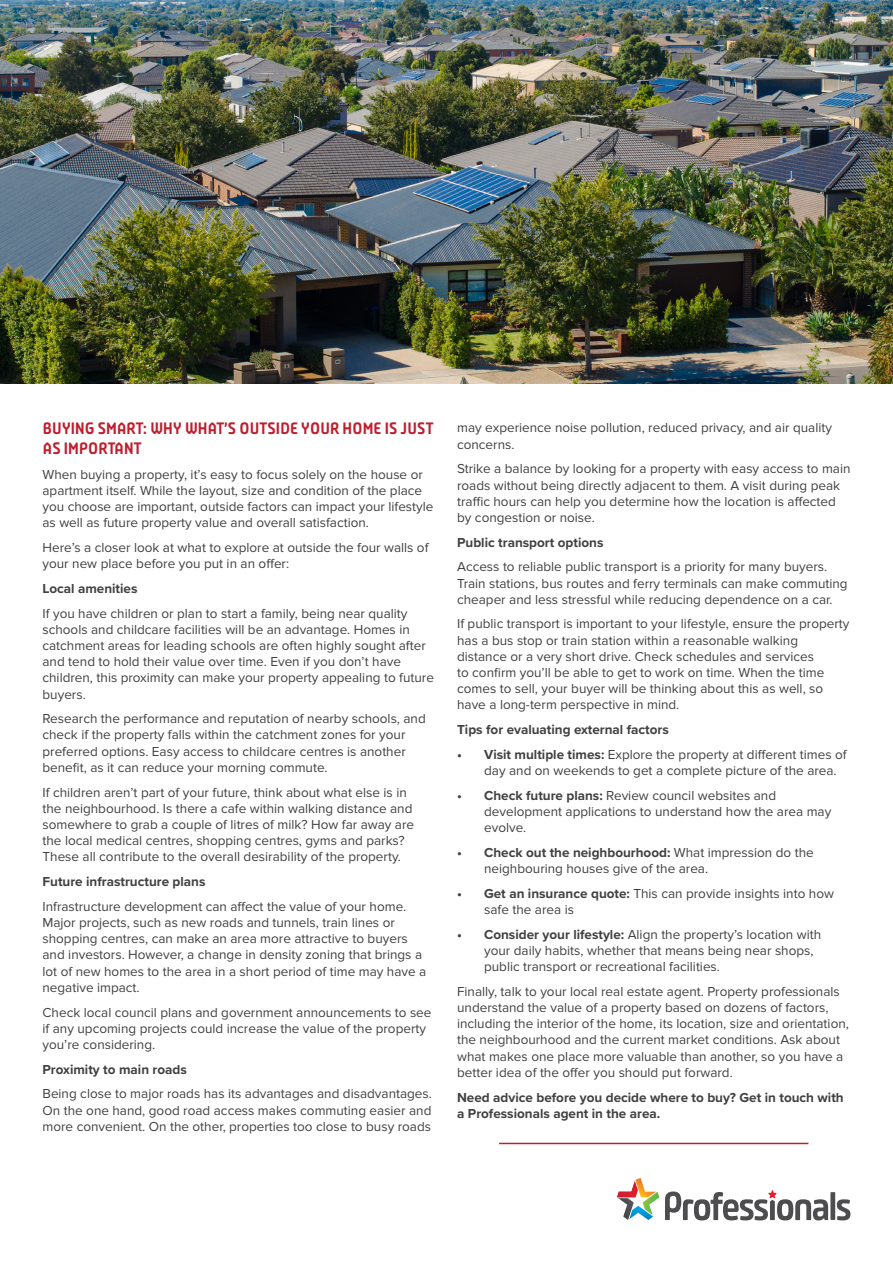
<style>
.page{position:relative;width:893px;height:1263px;background:#fff}
.page>*{position:absolute;margin:0;border:0;box-sizing:border-box;transform-origin:0 0}
.t1{font:700 16.5px/19.8px "Plau";letter-spacing:-.03em;color:#be1e2d}
.t2{font:13.5px/16.2px "Proxima Nova";color:#414042}
.t3{font:700 13.5px/16.2px "Proxima Nova";color:#414042}
.s1{font-weight:700}
</style>
<div class="page">
<hr style="left:499px;top:1143px;width:309px;height:1px;background:#be1e2d">
<div style="left:830px;top:1192px;width:5px;height:28px;background:#4d4d4f"></div>
<svg style="left:837px;top:1199px;width:13px;height:21px"></svg>
<svg style="left:665px;top:1190px;width:163px;height:30px"></svg>
<svg style="left:617px;top:1178px;width:42px;height:42px"></svg>
<img style="left:0;top:0;width:893px;height:383px">
<p class="t1" style="left:43px;top:418px;width:393px">BUYING SMART: WHY WHAT’S OUTSIDE YOUR HOME IS JUST<br>AS IMPORTANT</p>
<p class="t2" style="left:43px;top:466px;width:392px">When buying a property, it’s easy to focus solely on the house or apartment itself. While the layout, size and condition of the place you choose are important, outside factors can impact your lifestyle as well as future property value and overall satisfaction.</p>
<p class="t2" style="left:43px;top:539px;width:387px">Here’s a closer look at what to explore at outside the four walls of your new place before you put in an offer:</p>
<p class="t3" style="left:43px;top:580px;width:97px">Local amenities</p>
<p class="t2" style="left:43px;top:605px;width:393px">If you have children or plan to start a family, being near quality schools and childcare facilities will be an advantage. Homes in catchment areas for leading schools are often highly sought after and tend to hold their value over time. Even if you don’t have children, this proximity can make your property appealing to future buyers.</p>
<p class="t2" style="left:43px;top:711px;width:385px">Research the performance and reputation of nearby schools, and check if the property falls within the catchment zones for your preferred options. Easy access to childcare centres is another benefit, as it can reduce your morning commute.</p>
<p class="t2" style="left:43px;top:784px;width:373px">If children aren’t part of your future, think about what else is in the neighbourhood. Is there a cafe within walking distance and somewhere to grab a couple of litres of milk? How far away are the local medical centres, shopping centres, gyms and parks?<br>These all contribute to the overall desirability of the property.</p>
<p class="t3" style="left:43px;top:873px;width:164px">Future infrastructure plans</p>
<p class="t2" style="left:43px;top:898px;width:385px">Infrastructure development can affect the value of your home.<br>Major projects, such as new roads and tunnels, train lines or shopping centres, can make an area more attractive to buyers and investors. However, a change in density zoning that brings a lot of new homes to the area in a short period of time may have a negative impact.</p>
<p class="t2" style="left:43px;top:1004px;width:390px">Check local council plans and government announcements to see if any upcoming projects could increase the value of the property you’re considering.</p>
<p class="t3" style="left:43px;top:1061px;width:146px">Proximity to main roads</p>
<p class="t2" style="left:43px;top:1086px;width:391px;text-align:justify">Being close to major roads has its advantages and disadvantages.<br>On the one hand, good road access makes commuting easier and more convenient. On the other, properties too close to busy roads</p>
<p class="t2" style="left:457px;top:420px;width:376px">may experience noise pollution, reduced privacy, and air quality concerns.</p>
<p class="t2" style="left:457px;top:461px;width:395px">Strike a balance by looking for a property with easy access to main roads without being directly adjacent to them. A visit during peak traffic hours can help you determine how the location is affected by congestion or noise.</p>
<p class="t3" style="left:457px;top:534px;width:148px">Public transport options</p>
<p class="t2" style="left:457px;top:559px;width:392px">Access to reliable public transport is a priority for many buyers.<br>Train stations, bus routes and ferry terminals can make commuting cheaper and less stressful while reducing dependence on a car.</p>
<p class="t2" style="left:457px;top:616px;width:394px">If public transport is important to your lifestyle, ensure the property has a bus stop or train station within a reasonable walking distance or a very short drive. Check schedules and services<br>to confirm you’ll be able to get to work on time. When the time comes to sell, your buyer will be thinking about this as well, so have a long-term perspective in mind.</p>
<p class="t3" style="left:457px;top:721px;width:213px">Tips for evaluating external factors</p>
<p class="t2" style="left:484px;top:746px;width:364px;text-indent:-27px"><span class="s1">• Visit multiple times:</span> Explore the property at different times of day and on weekends to get a complete picture of the area.</p>
<p class="t2" style="left:484px;top:787px;width:349px;text-indent:-27px"><span class="s1">• Check future plans:</span> Review council websites and development applications to understand how the area may evolve.</p>
<p class="t2" style="left:484px;top:844px;width:331px;text-indent:-27px"><span class="s1">• Check out the neighbourhood:</span> What impression do the neighbouring houses give of the area.</p>
<p class="t2" style="left:484px;top:885px;width:351px;text-indent:-27px"><span class="s1">• Get an insurance quote:</span> This can provide insights into how safe the area is</p>
<p class="t2" style="left:484px;top:926px;width:338px;text-indent:-27px"><span class="s1">• Consider your lifestyle:</span> Align the property’s location with your daily habits, whether that means being near shops, public transport or recreational facilities.</p>
<p class="t2" style="left:457px;top:983px;width:393px">Finally, talk to your local real estate agent. Property professionals understand the value of a property based on dozens of factors, including the interior of the home, its location, size and orientation, the neighbourhood and the current market conditions. Ask about what makes one place more valuable than another, so you have a better idea of the offer you should put forward.</p>
<p class="t3" style="left:457px;top:1088px;width:388px">Need advice before you decide where to buy? Get in touch with a Professionals agent in the area.</p>
</div>
